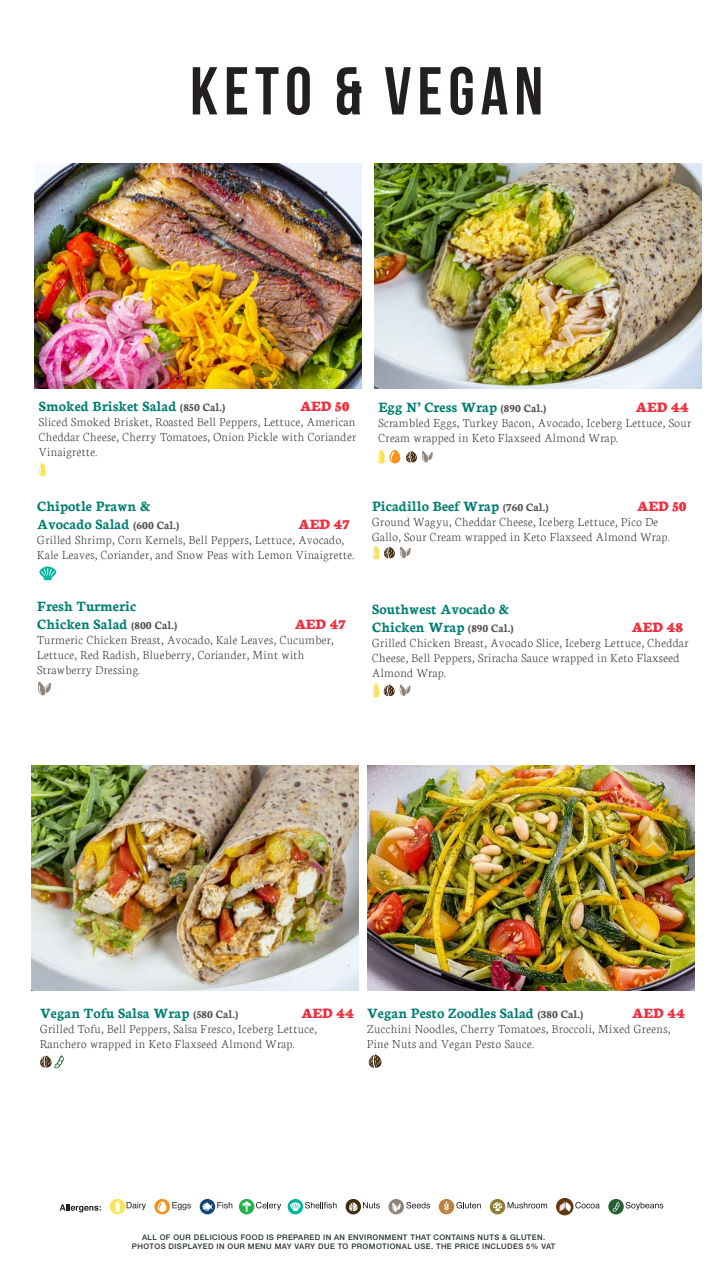
<style>
.page{position:relative;width:723px;height:1276px;background:#fff}
.page>*{position:absolute;margin:0;border:0;box-sizing:border-box;transform-origin:0 0}
.t1{font:67.5px "Bebas Neue";letter-spacing:.09em;color:#231f20}
.t2{font:700 15.15px "Neuton";color:#007e72}
.t3{font:800 15.15px "Neuton";color:#ee2f3e}
.t4{font:200 12.9px/15px "Neuton";letter-spacing:.03em;color:#231f20}
.t5{font:500 7.65px "Helvetica Neue";letter-spacing:.05em;color:#22302b}
.s1{font-size:12px;color:#525252}
</style>
<div class="page">
<img style="left:31px;top:765px;width:327px;height:225px">
<img style="left:34px;top:164px;width:327px;height:224px">
<img style="left:374px;top:164px;width:327px;height:224px">
<img style="left:367px;top:765px;width:327px;height:225px">
<svg style="left:39px;top:462px;width:6px;height:14px"></svg>
<svg style="left:378px;top:450px;width:6px;height:13px"></svg>
<svg style="left:389px;top:450px;width:11px;height:13px"></svg>
<svg style="left:391px;top:452px;width:3px;height:9px"></svg>
<svg style="left:406px;top:451px;width:27px;height:12px"></svg>
<svg style="left:373px;top:546px;width:38px;height:13px"></svg>
<svg style="left:39px;top:566px;width:17px;height:14px"></svg>
<svg style="left:38px;top:681px;width:13px;height:15px"></svg>
<svg style="left:40px;top:1054px;width:24px;height:14px"></svg>
<svg style="left:369px;top:1054px;width:12px;height:14px"></svg>
<svg style="left:373px;top:683px;width:38px;height:14px"></svg>
<div style="left:110px;top:1199px;width:15px;height:15px;background:#fae359;border-radius:50%"></div>
<svg style="left:115px;top:1201px;width:5px;height:11px"></svg>
<svg style="left:127px;top:1202px;width:19px;height:8px"></svg>
<svg style="left:154px;top:1199px;width:16px;height:15px"></svg>
<div style="left:158px;top:1201px;width:8px;height:10px;background:#fff;border-radius:4px"></div>
<svg style="left:159px;top:1202px;width:3px;height:8px"></svg>
<svg style="left:172px;top:1202px;width:19px;height:8px"></svg>
<div style="left:200px;top:1199px;width:15px;height:15px;background:#114478;border-radius:50%"></div>
<svg style="left:202px;top:1202px;width:30px;height:9px"></svg>
<div style="left:346px;top:1199px;width:15px;height:15px;background:#422c10;border-radius:50%"></div>
<svg style="left:349px;top:1202px;width:8px;height:9px"></svg>
<svg style="left:363px;top:1202px;width:17px;height:6px"></svg>
<svg style="left:388px;top:1199px;width:16px;height:15px"></svg>
<svg style="left:392px;top:1202px;width:38px;height:10px"></svg>
<div style="left:490px;top:1199px;width:15px;height:15px;background:#8d7f30;border-radius:50%"></div>
<svg style="left:493px;top:1202px;width:54px;height:9px"></svg>
<div style="left:556px;top:1198px;width:17px;height:17px;background:#623612;border-radius:50%"></div>
<svg style="left:559px;top:1201px;width:41px;height:10px"></svg>
<div style="left:439px;top:1199px;width:15px;height:15px;background:#bd8240;border-radius:50%"></div>
<svg style="left:444px;top:1201px;width:5px;height:11px"></svg>
<svg style="left:456px;top:1202px;width:25px;height:6px"></svg>
<svg style="left:608px;top:1199px;width:16px;height:15px"></svg>
<svg style="left:612px;top:1201px;width:8px;height:10px"></svg>
<svg style="left:626px;top:1202px;width:37px;height:8px"></svg>
<div style="left:288px;top:1199px;width:15px;height:15px;background:#00b59d;border-radius:50%"></div>
<svg style="left:290px;top:1202px;width:47px;height:9px"></svg>
<svg style="left:60px;top:1204px;width:41px;height:8px"></svg>
<div style="left:239px;top:1199px;width:15px;height:15px;background:#23b24b;border-radius:50%"></div>
<svg style="left:242px;top:1201px;width:39px;height:10px"></svg>
<p class="t1" style="left:190px;top:54px;width:355px">KETO &amp; VEGAN</p>
<p class="t2" style="left:39px;top:397px;width:188px">Smoked Brisket Salad <span class="s1">(850 Cal.)</span></p>
<p class="t3" style="left:300px;top:398px;width:51px">AED 50</p>
<p class="t4" style="left:39px;top:414px;width:319px;text-align:justify">Sliced Smoked Brisket, Roasted Bell Peppers, Lettuce, American Cheddar Cheese, Cherry Tomatoes, Onion Pickle with Coriander Vinaigrette.</p>
<p class="t2" style="left:378px;top:399px;width:169px">Egg N’ Cress Wrap <span class="s1">(890 Cal.)</span></p>
<p class="t3" style="left:636px;top:399px;width:54px">AED 44</p>
<p class="t4" style="left:378px;top:415px;width:314px">Scrambled Eggs, Turkey Bacon, Avocado, Iceberg Lettuce, Sour<br>Cream wrapped in Keto Flaxseed Almond Wrap.</p>
<p class="t2" style="left:37px;top:498px;width:115px">Chipotle Prawn &amp;</p>
<p class="t2" style="left:37px;top:516px;width:143px">Avocado Salad <span class="s1">(600 Cal.)</span></p>
<p class="t3" style="left:299px;top:517px;width:53px">AED 47</p>
<p class="t4" style="left:37px;top:532px;width:318px">Grilled Shrimp, Corn Kernels, Bell Peppers, Lettuce, Avocado,<br>Kale Leaves, Coriander, and Snow Peas with Lemon Vinaigrette.</p>
<p class="t2" style="left:37px;top:597px;width:100px">Fresh Turmeric</p>
<p class="t2" style="left:37px;top:616px;width:141px">Chicken Salad <span class="s1">(800 Cal.)</span></p>
<p class="t3" style="left:295px;top:616px;width:53px">AED 47</p>
<p class="t4" style="left:37px;top:632px;width:298px">Turmeric Chicken Breast, Avocado, Kale Leaves, Cucumber,<br>Lettuce, Red Radish, Blueberry, Coriander, Mint with<br>Strawberry Dressing.</p>
<p class="t2" style="left:372px;top:498px;width:178px">Picadillo Beef Wrap <span class="s1">(760 Cal.)</span></p>
<p class="t3" style="left:637px;top:499px;width:51px">AED 50</p>
<p class="t4" style="left:372px;top:514px;width:299px">Ground Wagyu, Cheddar Cheese, Iceberg Lettuce, Pico De<br>Gallo, Sour Cream wrapped in Keto Flaxseed Almond Wrap.</p>
<p class="t2" style="left:372px;top:601px;width:138px">Southwest Avocado &amp;</p>
<p class="t2" style="left:372px;top:619px;width:143px">Chicken Wrap <span class="s1">(890 Cal.)</span></p>
<p class="t3" style="left:632px;top:620px;width:53px">AED 48</p>
<p class="t4" style="left:372px;top:635px;width:318px">Grilled Chicken Breast, Avocado Slice, Iceberg Lettuce, Cheddar<br>Cheese, Bell Peppers, Sriracha Sauce wrapped in Keto Flaxseed<br>Almond Wrap.</p>
<p class="t2" style="left:40px;top:1005px;width:200px">Vegan Tofu Salsa Wrap <span class="s1">(580 Cal.)</span></p>
<p class="t3" style="left:301px;top:1006px;width:54px">AED 44</p>
<p class="t4" style="left:40px;top:1022px;width:278px">Grilled Tofu, Bell Peppers, Salsa Fresco, Iceberg Lettuce,<br>Ranchero wrapped in Keto Flaxseed Almond Wrap.</p>
<p class="t2" style="left:367px;top:1005px;width:218px">Vegan Pesto Zoodles Salad <span class="s1">(380 Cal.)</span></p>
<p class="t3" style="left:632px;top:1006px;width:54px">AED 44</p>
<p class="t4" style="left:367px;top:1022px;width:305px">Zucchini Noodles, Cherry Tomatoes, Broccoli, Mixed Greens,<br>Pine Nuts and Vegan Pesto Sauce.</p>
<p class="t5" style="left:142px;top:1232px;width:404px">ALL OF OUR DELICIOUS FOOD IS PREPARED IN AN ENVIRONMENT THAT CONTAINS NUTS &amp; GLUTEN.</p>
<p class="t5" style="left:132px;top:1241px;width:425px">PHOTOS DISPLAYED IN OUR MENU MAY VARY DUE TO PROMOTIONAL USE. THE PRICE INCLUDES 5% VAT</p>
</div>
